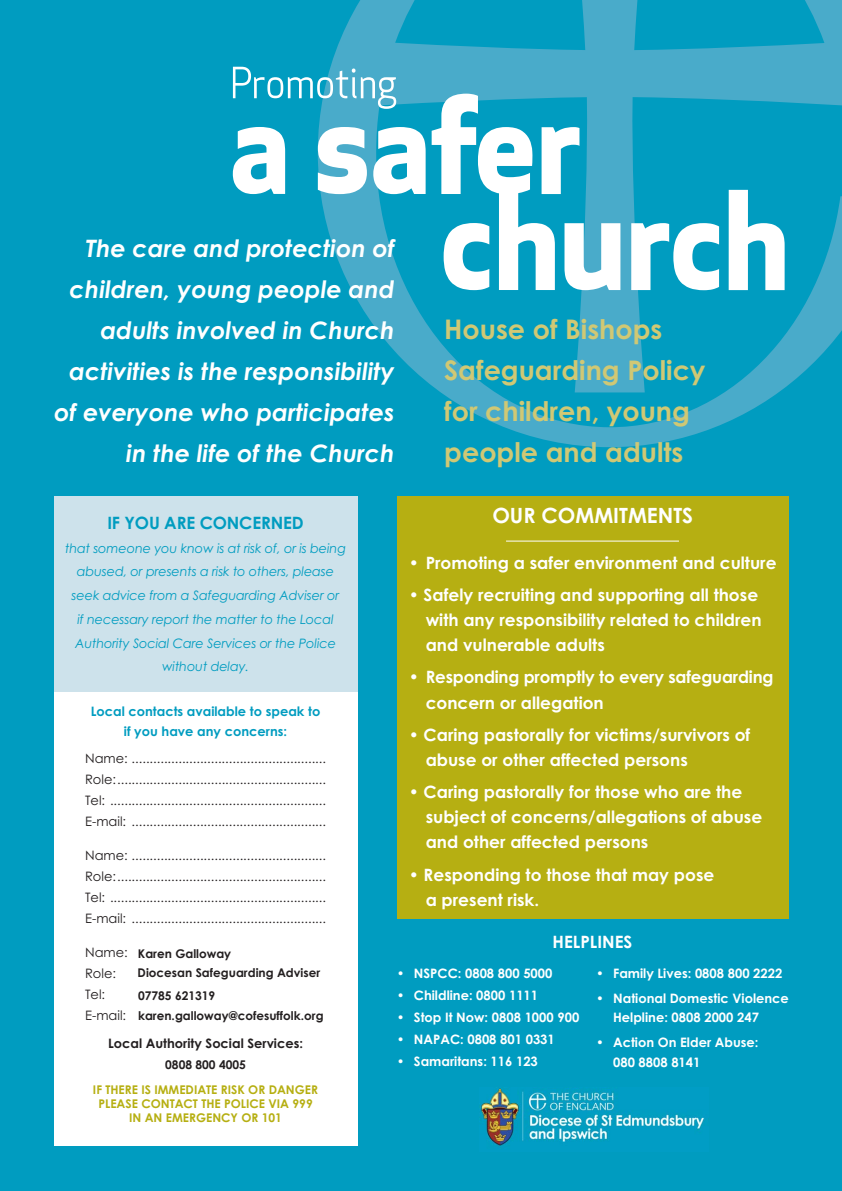
<style>
.page{position:relative;width:842px;height:1191px;background:#009cc0}
.page>*{position:absolute;margin:0;border:0;box-sizing:border-box;transform-origin:0 0}
.t1{font:700 27px/41px "Century Gothic";color:#d0c874}
.t2{font:italic 700 24px/41px "Century Gothic";color:#fff;text-align:right}
.t3{font:700 21px "Century Gothic";color:#fff}
.t4{font:700 17px/25.1px "Century Gothic";color:#fff}
.t5{font:700 17px "Century Gothic";letter-spacing:-.01em;color:#009cc0}
.t6{font:13px/21px "Century Gothic";color:#231f20;text-align:justify}
.t7{font:italic 13px/23.7px "Century Gothic";letter-spacing:-.01em;color:#009cc0;text-align:center}
.t8{font:700 13px/19px "Century Gothic";color:#fff}
.t9{font:700 13px/20px "Century Gothic";color:#009cc0;text-align:center}
.t10{font:700 13px "Century Gothic";color:#231f20}
.t11{font:700 12px/19.2px "Century Gothic";color:#231f20}
.t12{font:700 12px/14px "Century Gothic";color:#b6af12;text-align:center}
</style>
<div class="page">
<svg style="left:330px;top:0;width:512px;height:447px"></svg>
<svg style="left:233px;top:67px;width:552px;height:223px"></svg>
<div style="left:54px;top:496px;width:303px;height:201px;background:#cde2eb"></div>
<div style="left:397px;top:496px;width:391px;height:422px;background:#b6af12"></div>
<div style="left:54px;top:692px;width:303px;height:453px;background:#fff"></div>
<hr style="left:506px;top:540px;width:173px;height:1px;background:#fff">
<img style="left:479px;top:1088px;width:230px;height:58px">
<h2 class="t2" style="left:54px;top:227px;width:342px">The care and protection of children, young people and adults involved in Church activities is the responsibility of everyone who participates in the life of the Church</h2>
<h1 class="t1" style="left:444px;top:307px;width:263px">House of Bishops<br>Safeguarding Policy for children, young people and adults</h1>
<h3 class="t5" style="left:107px;top:512px;width:198px">IF YOU ARE CONCERNED</h3>
<p class="t7" style="left:65px;top:536px;width:282px">that someone you know is at risk of, or is being abused, or presents a risk to others, please seek advice from a Safeguarding Adviser or<br>if necessary report the matter to the Local Authority Social Care Services or the Police without delay.</p>
<p class="t9" style="left:91px;top:701px;width:231px">Local contacts available to speak to if you have any concerns:</p>
<p class="t6" style="left:85px;top:748px;width:243px">Name: ......................................................<br>Role:..........................................................<br>Tel: ............................................................<br>E-mail: ......................................................</p>
<p class="t6" style="left:85px;top:845px;width:243px">Name: ......................................................<br>Role:..........................................................<br>Tel: ............................................................<br>E-mail: ......................................................</p>
<p class="t6" style="left:85px;top:942px;width:44px;text-align:left">Name:<br>Role:<br>Tel:<br>E-mail:</p>
<p class="t11" style="left:138px;top:943px;width:184px">Karen Galloway<br>Diocesan Safeguarding Adviser</p>
<p class="t11" style="left:138px;top:984px;width:187px;line-height:20.2px">07785 621319 karen.galloway@cofesuffolk.org</p>
<p class="t10" style="left:108px;top:1035px;width:197px">Local Authority Social Services:</p>
<p class="t11" style="left:165px;top:1055px;width:82px">0808 800 4005</p>
<p class="t12" style="left:93px;top:1082px;width:227px">IF THERE IS IMMEDIATE RISK OR DANGER<br>PLEASE CONTACT THE POLICE VIA 999<br>IN AN EMERGENCY OR 101</p>
<h3 class="t3" style="left:492px;top:502px;width:202px">OUR COMMITMENTS</h3>
<h3 class="t4" style="left:409px;top:549px;width:369px">• Promoting a safer environment and culture</h3>
<h3 class="t4" style="left:426px;top:582px;width:337px;text-indent:-17px">• Safely recruiting and supporting all those with any responsibility related to children and vulnerable adults</h3>
<h3 class="t4" style="left:426px;top:664px;width:349px;text-indent:-17px">• Responding promptly to every safeguarding concern or allegation</h3>
<h3 class="t4" style="left:426px;top:721px;width:326px;text-indent:-17px">• Caring pastorally for victims/survivors of abuse or other affected persons</h3>
<h3 class="t4" style="left:426px;top:779px;width:338px;text-indent:-17px">• Caring pastorally for those who are the subject of concerns/allegations of abuse and other affected persons</h3>
<h3 class="t4" style="left:426px;top:861px;width:290px;text-indent:-17px">• Responding to those that may pose a present risk.</h3>
<h3 class="t4" style="left:552px;top:928px;width:81px">HELPLINES</h3>
<p class="t8" style="left:397px;top:963px;width:157px">• NSPCC: 0808 800 5000</p>
<p class="t8" style="left:397px;top:985px;width:143px">• Childline: 0800 1111</p>
<p class="t8" style="left:397px;top:1007px;width:184px">• Stop It Now: 0808 1000 900</p>
<p class="t8" style="left:397px;top:1029px;width:159px">• NAPAC: 0808 801 0331</p>
<p class="t8" style="left:397px;top:1051px;width:143px">• Samaritans: 116 123</p>
<p class="t8" style="left:596px;top:963px;width:188px">• Family Lives: 0808 800 2222</p>
<p class="t8" style="left:613px;top:988px;width:177px;text-indent:-17px">• National Domestic Violence<br>Helpline: 0808 2000 247</p>
<p class="t8" style="left:613px;top:1031px;width:147px;line-height:20px;text-indent:-17px">• Action On Elder Abuse:<br>080 8808 8141</p>
</div>
